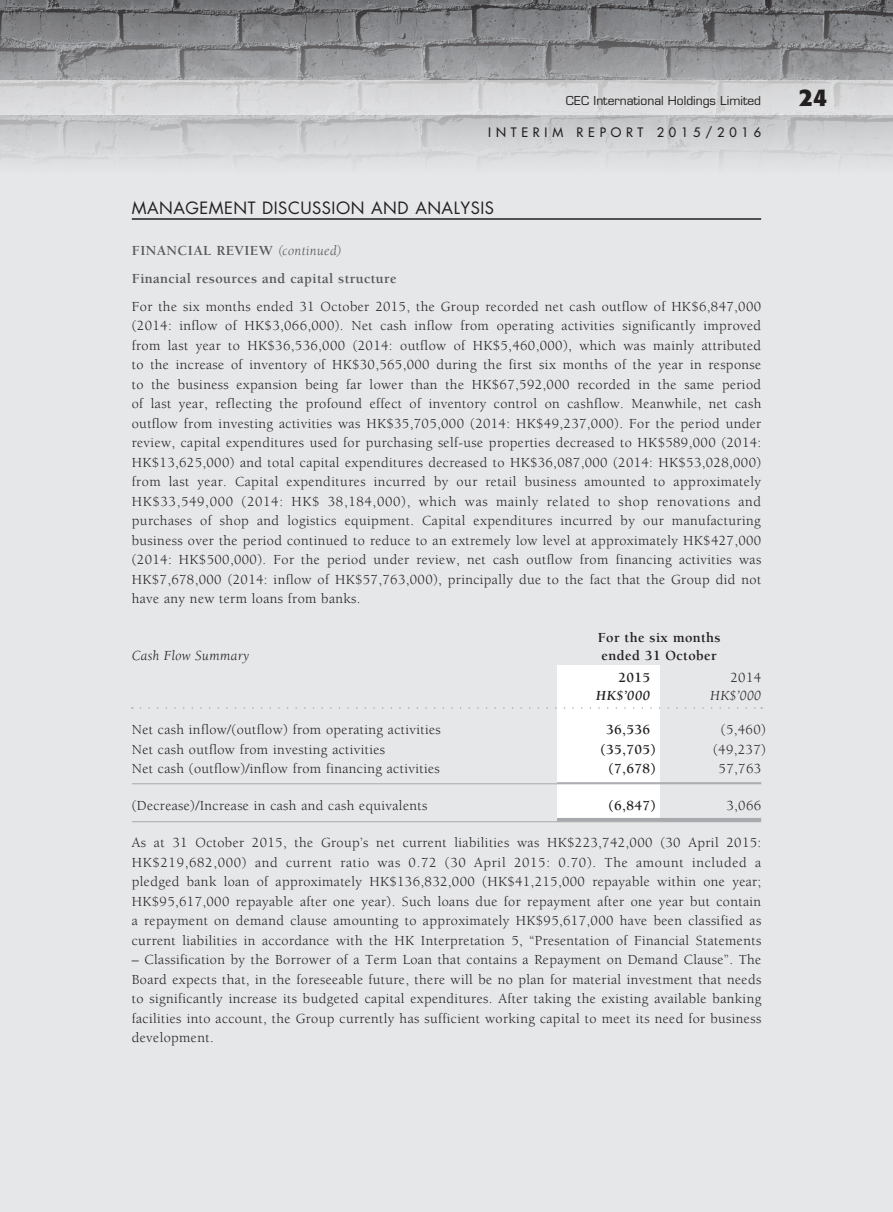
<style>
.page{position:relative;width:893px;height:1212px;background:#e6e7e9}
.page>*{position:absolute;margin:0;border:0;box-sizing:border-box;transform-origin:0 0}
.t1{font:700 24px "Formata";color:#231f20}
.t2{font:16.5px "Futura Std";letter-spacing:.03em;color:#231f20}
.t3{font:14.25px/19.5px "Berkeley Std";letter-spacing:.025em;color:#231f20;text-align:justify}
.t4{font:700 14.25px/28px "Berkeley Std";letter-spacing:.025em;color:#57585a}
.t5{font:700 14.25px/21.1px "Berkeley Std";letter-spacing:.025em;color:#231f20}
.t6{font:italic 14.25px "Berkeley Std";letter-spacing:.025em;color:#231f20}
.t7{font:italic 700 14.25px "Berkeley Std";color:#231f20}
.t8{font:500 12.75px "Futura Std";letter-spacing:.375em;color:#231f20}
.t9{font:12px "Eurostile LT Std";color:#231f20}
.s1{font-weight:400;font-style:italic}
</style>
<div class="page">
<img style="left:0;top:0;width:893px;height:165px">
<svg style="left:0;top:81px;width:893px;height:34px;fill:#d9d9db"></svg>
<hr style="left:132px;top:218px;width:629px;height:2px;background:#231f20">
<div style="left:557px;top:665px;width:102px;height:157px;background:#fff"></div>
<svg style="left:140px;top:707px;width:622px;height:2px"></svg>
<hr style="left:557px;top:782px;width:204px;height:2px;background:#a8a9ad">
<hr style="left:132px;top:783px;width:629px;height:1px;background:#a8a9ad">
<hr style="left:557px;top:818px;width:204px;height:4px;background:#a8a9ad">
<hr style="left:132px;top:821px;width:629px;height:1px;background:#a8a9ad">
<p class="t9" style="left:566px;top:94px;width:197px">CEC International Holdings Limited</p>
<p class="t8" style="left:488px;top:125px;width:274px">INTERIM REPORT 2015/2016</p>
<p class="t2" style="left:132px;top:197px;width:364px">MANAGEMENT DISCUSSION AND ANALYSIS</p>
<p class="t4" style="left:132px;top:237px;width:266px">FINANCIAL REVIEW <span class="s1">(continued)<br></span>Financial resources and capital structure</p>
<p class="t3" style="left:132px;top:297px;width:631px">For the six months ended 31 October 2015, the Group recorded net cash outflow of HK$6,847,000 (2014: inflow of HK$3,066,000). Net cash inflow from operating activities significantly improved from last year to HK$36,536,000 (2014: outflow of HK$5,460,000), which was mainly attributed to the increase of inventory of HK$30,565,000 during the first six months of the year in response to the business expansion being far lower than the HK$67,592,000 recorded in the same period of last year, reflecting the profound effect of inventory control on cashflow. Meanwhile, net cash outflow from investing activities was HK$35,705,000 (2014: HK$49,237,000). For the period under review, capital expenditures used for purchasing self-use properties decreased to HK$589,000 (2014:<br>HK$13,625,000) and total capital expenditures decreased to HK$36,087,000 (2014: HK$53,028,000) from last year. Capital expenditures incurred by our retail business amounted to approximately HK$33,549,000 (2014: HK$ 38,184,000), which was mainly related to shop renovations and purchases of shop and logistics equipment. Capital expenditures incurred by our manufacturing business over the period continued to reduce to an extremely low level at approximately HK$427,000 (2014: HK$500,000). For the period under review, net cash outflow from financing activities was HK$7,678,000 (2014: inflow of HK$57,763,000), principally due to the fact that the Group did not have any new term loans from banks.</p>
<p class="t5" style="left:598px;top:628px;width:124px">For the six months</p>
<p class="t6" style="left:132px;top:648px;width:119px">Cash Flow Summary</p>
<p class="t5" style="left:618px;top:646px;width:100px;text-indent:-17px">ended 31 October<br>2015</p>
<p class="t3" style="left:730px;top:667px;width:32px">2014</p>
<p class="t7" style="left:596px;top:687px;width:55px">HK$’000</p>
<p class="t6" style="left:710px;top:687px;width:52px">HK$’000</p>
<p class="t3" style="left:132px;top:720px;width:311px">Net cash inflow/(outflow) from operating activities</p>
<p class="t5" style="left:606px;top:719px;width:46px">36,536</p>
<p class="t3" style="left:721px;top:720px;width:46px">(5,460)</p>
<p class="t3" style="left:132px;top:739px;width:255px">Net cash outflow from investing activities</p>
<p class="t5" style="left:601px;top:739px;width:57px">(35,705)</p>
<p class="t3" style="left:713px;top:739px;width:54px">(49,237)</p>
<p class="t3" style="left:132px;top:759px;width:309px">Net cash (outflow)/inflow from financing activities</p>
<p class="t5" style="left:609px;top:758px;width:49px">(7,678)</p>
<p class="t3" style="left:719px;top:759px;width:44px">57,763</p>
<p class="t3" style="left:132px;top:795px;width:297px">(Decrease)/Increase in cash and cash equivalents</p>
<p class="t5" style="left:609px;top:795px;width:49px">(6,847)</p>
<p class="t3" style="left:726px;top:795px;width:36px">3,066</p>
<p class="t3" style="left:132px;top:833px;width:631px">As at 31 October 2015, the Group’s net current liabilities was HK$223,742,000 (30 April 2015:<br>HK$219,682,000) and current ratio was 0.72 (30 April 2015: 0.70). The amount included a pledged bank loan of approximately HK$136,832,000 (HK$41,215,000 repayable within one year; HK$95,617,000 repayable after one year). Such loans due for repayment after one year but contain a repayment on demand clause amounting to approximately HK$95,617,000 have been classified as current liabilities in accordance with the HK Interpretation 5, “Presentation of Financial Statements</p>
<p class="t3" style="left:132px;top:950px;width:631px">– Classification by the Borrower of a Term Loan that contains a Repayment on Demand Clause”. The Board expects that, in the foreseeable future, there will be no plan for material investment that needs to significantly increase its budgeted capital expenditures. After taking the existing available banking facilities into account, the Group currently has sufficient working capital to meet its need for business development.</p>
<h1 class="t1" style="left:799px;top:83px;width:29px">24</h1>
</div>
